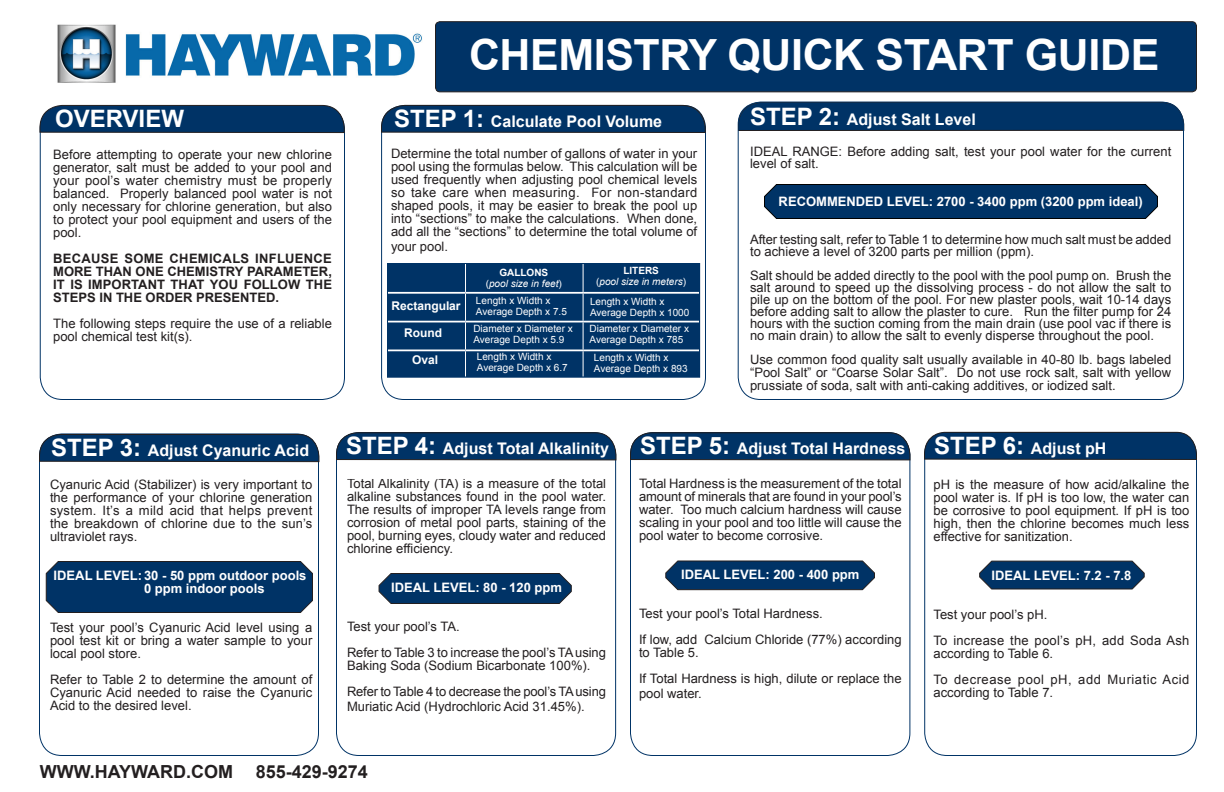
<style>
.page{position:relative;width:1224px;height:792px;background:#fff}
.page>*{position:absolute;margin:0;border:0;box-sizing:border-box;transform-origin:0 0}
.Headline{font:700 43px "Arial";letter-spacing:-.01em;color:#fff}
.t1{font:700 24px "Arial";color:#fff}
.t2{font:700 18px "Arial";color:#231f20}
.t3{font:700 16px "Arial";color:#fff}
.Steps{font:13px/13px "Arial";color:#231f20;text-align:justify}
.Steps-2{font:700 13px "Arial";color:#fff}
.Steps-3{font:700 13px/13px "Arial";color:#231f20;text-align:justify}
.Steps-4{font:13px/13px "Arial";letter-spacing:.02em;color:#231f20}
.Steps-5{font:13px/13px "Arial";letter-spacing:.04em;color:#231f20}
.Steps-6{font:700 12px "Arial";color:#fff}
.Steps-7{font:10px/11px "Arial";color:#fff}
.Steps-8{font:italic 10px "Arial";color:#fff}
.Steps-9{font:700 10px "Arial";color:#fff}
.s1{font-size:24px}
.s2{font-style:normal}
</style>
<div class="page">
<svg style="left:738px;top:101px;width:447px;height:30px;background:#0b3a69"></svg>
<svg style="left:381px;top:104px;width:325px;height:30px;background:#19436e"></svg>
<svg style="left:39px;top:104px;width:306px;height:30px;background:#1a446f"></svg>
<svg style="left:378px;top:573px;width:194px;height:31px;background:#103c69"></svg>
<svg style="left:665px;top:560px;width:210px;height:31px;background:#19446f"></svg>
<svg style="left:979px;top:560px;width:166px;height:30px;background:#1c4670"></svg>
<div style="left:39px;top:433px;width:280px;height:323px;border:1px solid #036;border-radius:22px"></div>
<div style="left:45px;top:561px;width:268px;height:52px;background:#036"></div>
<div style="left:738px;top:102px;width:446px;height:298px;border:1px solid #036;border-radius:22px"></div>
<svg style="left:764px;top:184px;width:394px;height:35px;background:#053463"></svg>
<div style="left:436px;top:22px;width:760px;height:70px;background:#036;border-radius:4px"></div>
<div style="left:435px;top:21px;width:762px;height:71px;border:1px solid #231f20;border-radius:4px"></div>
<img style="left:57px;top:24px;width:365px;height:59px">
<svg style="left:39px;top:434px;width:281px;height:29px;background:#113d6a"></svg>
<svg style="left:336px;top:432px;width:281px;height:29px;background:#103c69"></svg>
<svg style="left:630px;top:432px;width:281px;height:29px;background:#103c69"></svg>
<svg style="left:924px;top:431px;width:273px;height:29px;background:#113d69"></svg>
<div style="left:388px;top:264px;width:312px;height:113px;background:#036"></div>
<svg style="left:465px;top:265px;width:1px;height:111px"></svg>
<svg style="left:583px;top:265px;width:1px;height:111px"></svg>
<hr style="left:388px;top:292px;width:78px;height:2px;background:#fff">
<hr style="left:466px;top:292px;width:117px;height:2px;background:#fff">
<hr style="left:583px;top:292px;width:116px;height:2px;background:#fff">
<hr style="left:388px;top:321px;width:78px;height:1px;background:#fff">
<hr style="left:466px;top:321px;width:117px;height:1px;background:#fff">
<hr style="left:583px;top:321px;width:116px;height:1px;background:#fff">
<hr style="left:388px;top:350px;width:78px;height:1px;background:#fff">
<hr style="left:466px;top:350px;width:117px;height:1px;background:#fff">
<hr style="left:583px;top:350px;width:116px;height:1px;background:#fff">
<div style="left:387px;top:263px;width:313px;height:115px;border:1px solid #036"></div>
<p class="t1" style="left:55px;top:102px;width:130px">OVERVIEW</p>
<p class="Steps" style="left:53px;top:148px;width:280px">Before attempting to operate your new chlorine generator, salt must be added to your pool and your pool’s water chemistry must be properly balanced. Properly balanced pool water is not only necessary for chlorine generation, but also to protect your pool equipment and users of the pool.</p>
<p class="Steps-3" style="left:53px;top:252px;width:280px">BECAUSE SOME CHEMICALS INFLUENCE MORE THAN ONE CHEMISTRY PARAMETER, IT IS IMPORTANT THAT YOU FOLLOW THE STEPS IN THE ORDER PRESENTED.</p>
<p class="Steps" style="left:53px;top:317px;width:280px">The following steps require the use of a reliable pool chemical test kit(s).</p>
<p class="Headline" style="left:469px;top:26px;width:692px">CHEMISTRY QUICK START GUIDE</p>
<p class="t3" style="left:394px;top:110px;width:270px"><span class="s1">STEP 1:</span> Calculate Pool Volume</p>
<p class="Steps" style="left:391px;top:147px;width:308px">Determine the total number of gallons of water in your pool using the formulas below. This calculation will be used frequently when adjusting pool chemical levels so take care when measuring. For non-standard shaped pools, it may be easier to break the pool up into “sections” to make the calculations. When done, add all the “sections” to determine the total volume of</p>
<p class="Steps" style="left:391px;top:240px;width:59px">your pool.</p>
<p class="t3" style="left:750px;top:108px;width:227px"><span class="s1">STEP 2:</span> Adjust Salt Level</p>
<p class="Steps" style="left:750px;top:146px;width:423px;line-height:12px">IDEAL RANGE: Before adding salt, test your pool water for the current level of salt.</p>
<p class="Steps-2" style="left:779px;top:193px;width:366px">RECOMMENDED LEVEL: 2700 - 3400 ppm (3200 ppm ideal)</p>
<p class="Steps" style="left:750px;top:234px;width:423px;line-height:12px">After testing salt, refer to Table 1 to determine how much salt must be added to achieve a level of 3200 parts per million (ppm).</p>
<p class="Steps" style="left:750px;top:270px;width:423px;line-height:12px">Salt should be added directly to the pool with the pool pump on. Brush the salt around to speed up the dissolving process - do not allow the salt to pile up on the bottom of the pool. For new plaster pools, wait 10-14 days before adding salt to allow the plaster to cure. Run the filter pump for 24 hours with the suction coming from the main drain (use pool vac if there is no main drain) to allow the salt to evenly disperse throughout the pool.</p>
<p class="Steps" style="left:750px;top:353px;width:423px">Use common food quality salt usually available in 40-80 lb. bags labeled “Pool Salt” or “Coarse Solar Salt”. Do not use rock salt, salt with yellow prussiate of soda, salt with anti-caking additives, or iodized salt.</p>
<p class="Steps-9" style="left:623px;top:264px;width:37px">LITERS</p>
<p class="Steps-8" style="left:596px;top:275px;width:92px"><span class="s2">(</span>pool size in meters<span class="s2">)</span></p>
<p class="Steps-9" style="left:499px;top:265px;width:50px">GALLONS</p>
<p class="Steps-8" style="left:486px;top:277px;width:78px"><span class="s2">(</span>pool size in feet<span class="s2">)</span></p>
<p class="Steps-7" style="left:476px;top:295px;width:92px">Length x Width x<br>Average Depth x 7.5</p>
<p class="Steps-7" style="left:590px;top:296px;width:101px">Length x Width x<br>Average Depth x 1000</p>
<p class="Steps-7" style="left:477px;top:351px;width:92px">Length x Width x<br>Average Depth x 6.7</p>
<p class="Steps-7" style="left:594px;top:352px;width:95px">Length x Width x<br>Average Depth x 893</p>
<p class="Steps-6" style="left:392px;top:298px;width:71px">Rectangular</p>
<p class="Steps-6" style="left:404px;top:325px;width:39px">Round</p>
<p class="Steps-6" style="left:412px;top:352px;width:28px">Oval</p>
<p class="Steps-7" style="left:473px;top:323px;width:101px">Diameter x Diameter x<br>Average Depth x 5.9</p>
<p class="Steps-7" style="left:590px;top:323px;width:101px">Diameter x Diameter x<br>Average Depth x 785</p>
<p class="t3" style="left:51px;top:439px;width:260px"><span class="s1">STEP 3:</span> Adjust Cyanuric Acid</p>
<p class="t3" style="left:346px;top:438px;width:265px"><span class="s1">STEP 4:</span> Adjust Total Alkalinity</p>
<p class="t3" style="left:640px;top:438px;width:267px"><span class="s1">STEP 5:</span> Adjust Total Hardness</p>
<p class="t3" style="left:934px;top:437px;width:174px"><span class="s1">STEP 6:</span> Adjust pH</p>
<p class="Steps" style="left:50px;top:478px;width:264px">Cyanuric Acid (Stabilizer) is very important to the performance of your chlorine generation system. It’s a mild acid that helps prevent the breakdown of chlorine due to the sun’s ultraviolet rays.</p>
<p class="Steps-2" style="left:54px;top:567px;width:254px">IDEAL LEVEL:30 - 50 ppm outdoor pools</p>
<p class="Steps-2" style="left:144px;top:580px;width:122px">0 ppm indoor pools</p>
<p class="Steps" style="left:50px;top:621px;width:264px">Test your pool’s Cyanuric Acid level using a pool test kit or bring a water sample to your local pool store.</p>
<p class="Steps" style="left:50px;top:673px;width:264px">Refer to Table 2 to determine the amount of Cyanuric Acid needed to raise the Cyanuric Acid to the desired level.</p>
<p class="Steps" style="left:347px;top:477px;width:261px">Total Alkalinity (TA) is a measure of the total alkaline substances found in the pool water.<br>The results of improper TA levels range from corrosion of metal pool parts, staining of the pool, burning eyes, cloudy water and reduced chlorine efficiency.</p>
<p class="Steps-2" style="left:391px;top:579px;width:172px">IDEAL LEVEL: 80 - 120 ppm</p>
<p class="Steps" style="left:347px;top:620px;width:114px">Test your pool’s TA.</p>
<p class="Steps" style="left:347px;top:646px;width:260px">Refer to Table 3 to increase the pool’s TA using<br>Baking Soda (Sodium Bicarbonate 100%).</p>
<p class="Steps" style="left:347px;top:684px;width:260px;line-height:15px">Refer to Table 4 to decrease the pool’s TA using<br>Muriatic Acid (Hydrochloric Acid 31.45%).</p>
<p class="t2" style="left:40px;top:760px;width:195px">WWW.HAYWARD.COM</p>
<p class="t2" style="left:256px;top:760px;width:114px">855-429-9274</p>
<p class="Steps" style="left:639px;top:477px;width:264px">Total Hardness is the measurement of the total amount of minerals that are found in your pool’s water. Too much calcium hardness will cause scaling in your pool and too little will cause the pool water to become corrosive.</p>
<p class="Steps-2" style="left:681px;top:566px;width:180px">IDEAL LEVEL: 200 - 400 ppm</p>
<p class="Steps" style="left:639px;top:607px;width:185px">Test your pool’s Total Hardness.</p>
<p class="Steps" style="left:639px;top:633px;width:264px">If low, add Calcium Chloride (77%) according to Table 5.</p>
<p class="Steps" style="left:639px;top:671px;width:264px;line-height:15px">If Total Hardness is high, dilute or replace the pool water.</p>
<p class="Steps" style="left:934px;top:478px;width:257px">pH is the measure of how acid/alkaline the pool water is. If pH is too low, the water can be corrosive to pool equipment. If pH is too high, then the chlorine becomes much less effective for sanitization.</p>
<p class="Steps-2" style="left:992px;top:566px;width:141px">IDEAL LEVEL: 7.2 - 7.8</p>
<p class="Steps" style="left:934px;top:608px;width:115px">Test your pool’s pH.</p>
<p class="Steps-4" style="left:934px;top:634px;width:257px">To increase the pool’s pH, add Soda Ash according to Table 6.</p>
<p class="Steps-5" style="left:934px;top:673px;width:257px">To decrease pool pH, add Muriatic Acid according to Table 7.</p>
</div>
